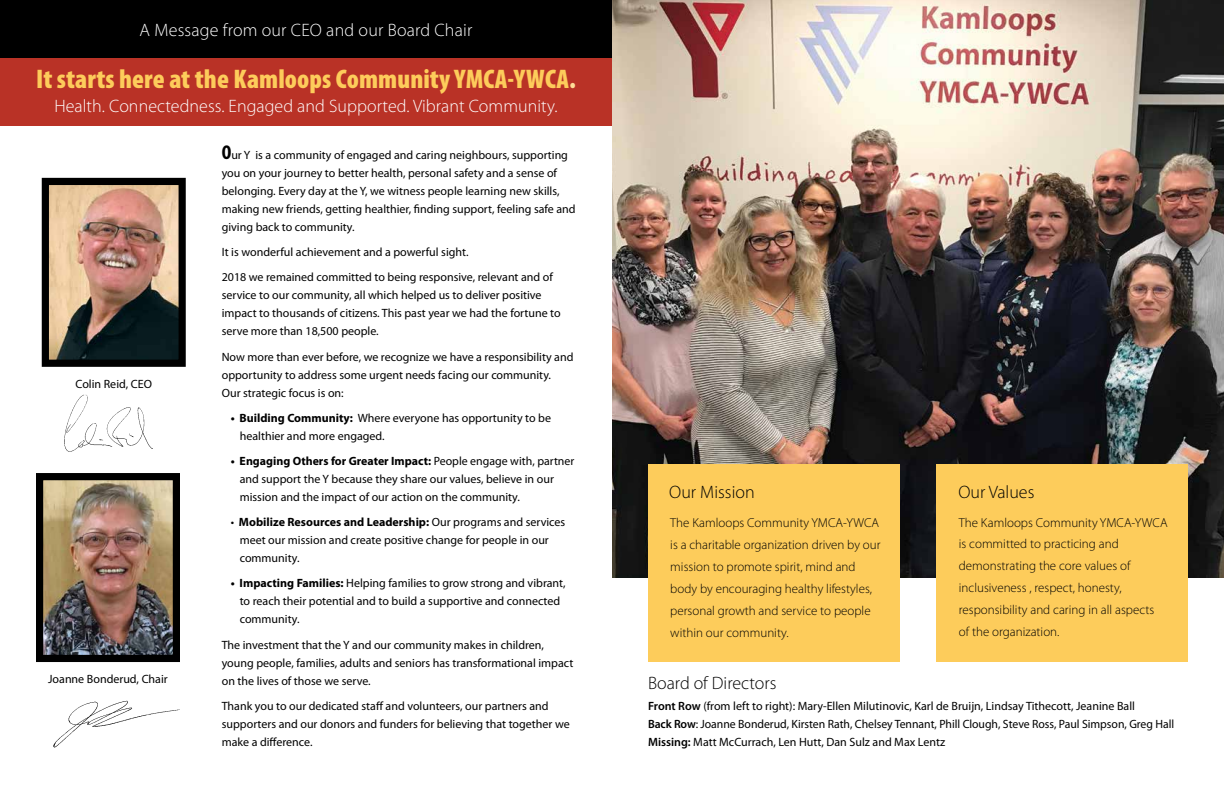
<style>
.page{position:relative;width:1224px;height:792px;background:#fff}
.page>*{position:absolute;margin:0;border:0;box-sizing:border-box;transform-origin:0 0}
.t1{font:900 condensed 27px "Myriad Pro";letter-spacing:.005em;color:#fdcc5b}
.t2{font:300 18px "Myriad Pro";letter-spacing:.005em;color:#fff}
.t3{font:300 18px "Myriad Pro";color:#000}
.t4{font:300 13px/22px "Myriad Pro";color:#000}
.t5{font:12px/18px "Myriad Pro";color:#000}
.s1{color:#fedd97}
.s2{font-weight:700;font-stretch:condensed;font-size:20px}
.s3{font-weight:700}
.s4{font-weight:600}
</style>
<div class="page">
<img style="left:612px;top:0;width:612px;height:578px">
<div style="left:648px;top:464px;width:252px;height:198px;background:#fdcc5b"></div>
<div style="left:936px;top:464px;width:252px;height:198px;background:#fdcc5b"></div>
<div style="left:0;top:0;width:612px;height:58px;background:#000"></div>
<div style="left:0;top:58px;width:612px;height:67px;background:#b93226"></div>
<img style="left:50px;top:186px;width:128px;height:173px">
<div style="left:42px;top:178px;width:144px;height:189px;border:7px solid #000"></div>
<img style="left:44px;top:481px;width:128px;height:173px">
<div style="left:36px;top:473px;width:144px;height:189px;border:7px solid #000"></div>
<img style="left:64px;top:394px;width:89px;height:58px">
<img style="left:53px;top:700px;width:127px;height:48px">
<h2 class="t2" style="left:140px;top:19px;width:334px">A Message from our CEO and our Board Chair</h2>
<h1 class="t1" style="left:36px;top:62px;width:542px">It starts here at the Kamloops Community YMCA-YWCA<span class="s1">.</span></h1>
<h2 class="t2" style="left:54px;top:95px;width:505px">Health. Connectedness. Engaged and Supported. Vibrant Community.</h2>
<p class="t5" style="left:76px;top:375px;width:78px">Colin Reid, CEO</p>
<p class="t5" style="left:48px;top:670px;width:121px">Joanne Bonderud, Chair</p>
<p class="t5" style="left:222px;top:146px;width:355px"><span class="s2">O</span>ur Y is a community of engaged and caring neighbours, supporting you on your journey to better health, personal safety and a sense of belonging. Every day at the Y, we witness people learning new skills, making new friends, getting healthier, finding support, feeling safe and giving back to community.</p>
<p class="t5" style="left:222px;top:239px;width:333px;line-height:25.2px">It is wonderful achievement and a powerful sight.<br>2018 we remained committed to being responsive, relevant and of</p>
<p class="t5" style="left:222px;top:286px;width:341px">service to our community, all which helped us to deliver positive impact to thousands of citizens. This past year we had the fortune to serve more than 18,500 people.</p>
<p class="t5" style="left:222px;top:347px;width:353px">Now more than ever before, we recognize we have a responsibility and opportunity to address some urgent needs facing our community.<br>Our strategic focus is on:</p>
<p class="t5" style="left:240px;top:409px;width:313px;text-indent:-9px"><span class="s3">• Building Community:</span> Where everyone has opportunity to be healthier and more engaged.</p>
<p class="t5" style="left:240px;top:452px;width:336px;text-indent:-9px"><span class="s3">• Engaging Others for Greater Impact:</span> People engage with, partner and support the Y because they share our values, believe in our mission and the impact of our action on the community.</p>
<p class="t5" style="left:240px;top:513px;width:327px;text-indent:-9px">• <span class="s3">Mobilize Resources and Leadership:</span> Our programs and services meet our mission and create positive change for people in our community.</p>
<p class="t5" style="left:240px;top:574px;width:327px;text-indent:-9px"><span class="s3">• Impacting Families:</span> Helping families to grow strong and vibrant, to reach their potential and to build a supportive and connected community.</p>
<p class="t5" style="left:222px;top:635px;width:353px">The investment that the Y and our community makes in children, young people, families, adults and seniors has transformational impact on the lives of those we serve.</p>
<p class="t5" style="left:222px;top:697px;width:350px">Thank you to our dedicated staff and volunteers, our partners and supporters and our donors and funders for believing that together we make a difference.</p>
<h2 class="t3" style="left:669px;top:482px;width:87px">Our Mission</h2>
<h2 class="t3" style="left:959px;top:482px;width:77px">Our Values</h2>
<p class="t4" style="left:670px;top:511px;width:212px">The Kamloops Community YMCA-YWCA is a charitable organization driven by our mission to promote spirit, mind and body by encouraging healthy lifestyles, personal growth and service to people within our community.</p>
<p class="t4" style="left:959px;top:511px;width:210px">The Kamloops Community YMCA-YWCA is committed to practicing and demonstrating the core values of inclusiveness , respect, honesty, responsibility and caring in all aspects of the organization.</p>
<h2 class="t3" style="left:648px;top:672px;width:130px">Board of Directors</h2>
<p class="t5" style="left:648px;top:697px;width:528px"><span class="s4">Front Row</span> (from left to right): Mary-Ellen Milutinovic, Karl de Bruijn, Lindsay Tithecott, Jeanine Ball<br><span class="s4">Back Row</span>: Joanne Bonderud, Kirsten Rath, Chelsey Tennant, Phill Clough, Steve Ross, Paul Simpson, Greg Hall<br><span class="s4">Missing:</span> Matt McCurrach, Len Hutt, Dan Sulz and Max Lentz</p>
</div>
